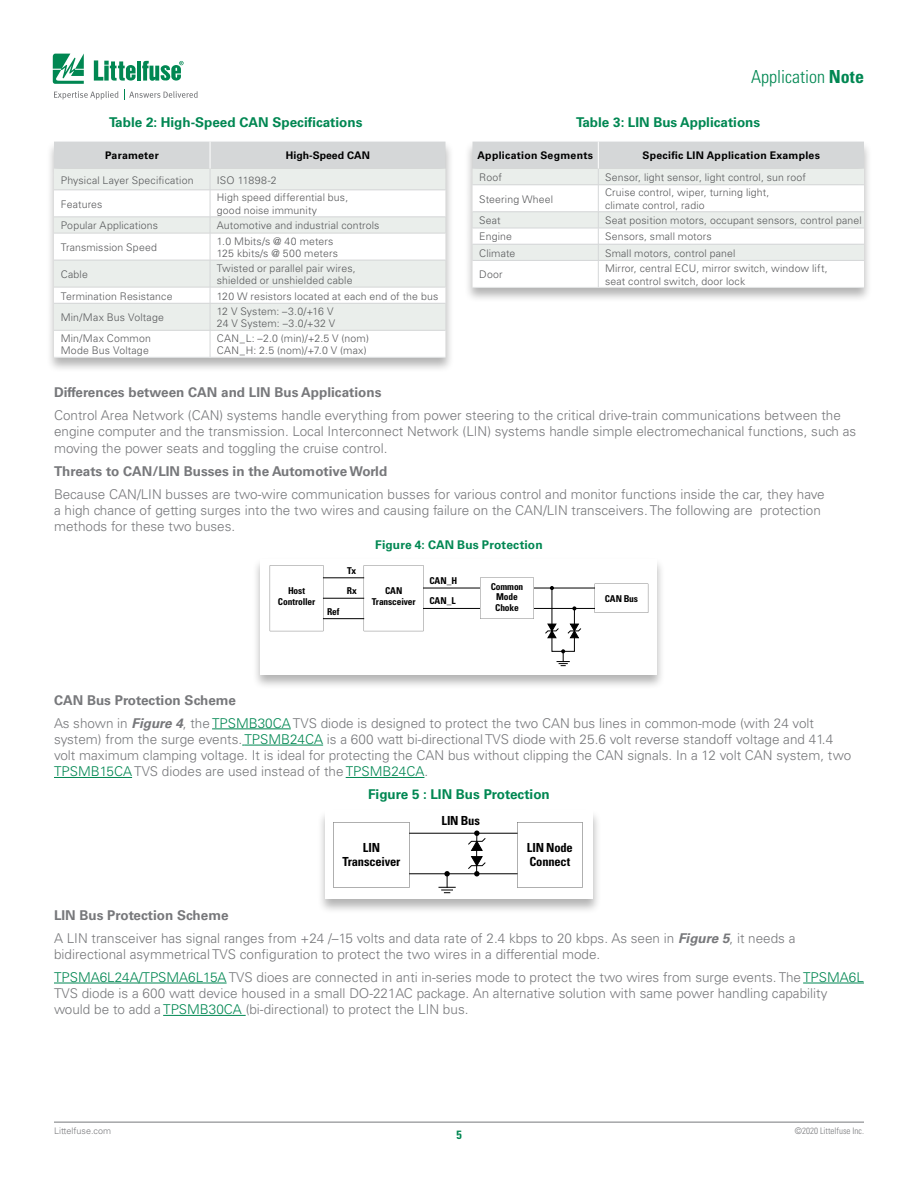
<style>
.page{position:relative;width:918px;height:1188px;background:#fff}
.page>*{position:absolute;margin:0;border:0;box-sizing:border-box;transform-origin:0 0}
.t1{font:300 condensed 18px "Univers LT Std";color:#008752}
.t2{font:300 13.5px/16.2px "Univers LT Std";color:#77787b}
.t3{font:700 13.5px "Univers LT Std";color:#77787b}
.t4{font:700 13.5px "Univers LT Std";color:#008752}
.t5{font:700 condensed 12.45px/13.8px "Univers LT Std";letter-spacing:-.015em;color:#000}
.t6{font:700 12px "Univers LT Std";letter-spacing:.01em;color:#008752}
.t7{font:700 condensed 12px "Univers LT Std";color:#008752}
.t8{font:300 10.5px/12.6px "Univers LT Std";letter-spacing:.015em;color:#58595b}
.t9{font:700 10.5px "Univers LT Std";letter-spacing:.025em;color:#000}
.t10{font:700 10.5px "Univers LT Std";color:#000}
.t11{font:700 condensed 9.45px/10.4px "Univers LT Std";letter-spacing:-.01em;color:#000;text-align:center}
.t12{font:300 condensed 9px "Univers LT Std";color:#77787b}
.t13{font:300 9px "Univers LT Std";color:#77787b}
.s1{font-weight:700}
.s2{font-weight:700;font-style:italic}
.s3{color:#008752}
.s4{font-stretch:normal}
</style>
<div class="page">
<hr style="left:54px;top:1122px;width:810px;height:1px;background:#77787b">
<svg style="left:53px;top:54px;width:31px;height:30px"></svg>
<hr style="left:137px;top:61px;width:4px;height:20px;background:#008752">
<svg style="left:142px;top:61px;width:42px;height:20px"></svg>
<svg style="left:94px;top:60px;width:42px;height:21px"></svg>
<svg style="left:54px;top:91px;width:64px;height:9px"></svg>
<svg style="left:124px;top:90px;width:74px;height:10px"></svg>
<div style="left:45px;top:140px;width:409px;height:233px;background:#000;opacity:.3"></div>
<hr style="left:54px;top:357px;width:156px;height:1px;background:#e4e6e7">
<hr style="left:210px;top:357px;width:236px;height:1px;background:#e4e6e7">
<svg style="left:54px;top:142px;width:392px;height:215px"></svg>
<div style="left:464px;top:140px;width:409px;height:162px;background:#000;opacity:.3"></div>
<hr style="left:472px;top:287px;width:126px;height:1px;background:#e4e6e7">
<hr style="left:598px;top:287px;width:266px;height:1px;background:#e4e6e7">
<svg style="left:472px;top:142px;width:392px;height:145px"></svg>
<div style="left:252px;top:557px;width:413px;height:133px;background:#000;opacity:.3"></div>
<div style="left:261px;top:559px;width:396px;height:115px;background:#fff"></div>
<svg style="left:364px;top:565px;width:59px;height:66px"></svg>
<svg style="left:270px;top:565px;width:53px;height:66px"></svg>
<svg style="left:595px;top:584px;width:53px;height:29px"></svg>
<hr style="left:323px;top:578px;width:41px;height:1px;background:#000">
<hr style="left:323px;top:598px;width:41px;height:1px;background:#000">
<hr style="left:424px;top:588px;width:56px;height:1px;background:#000">
<hr style="left:424px;top:608px;width:56px;height:1px;background:#000">
<hr style="left:534px;top:588px;width:61px;height:1px;background:#000">
<hr style="left:534px;top:608px;width:61px;height:1px;background:#000">
<hr style="left:323px;top:618px;width:41px;height:1px;background:#000">
<svg style="left:480px;top:578px;width:54px;height:41px"></svg>
<svg style="left:545px;top:586px;width:36px;height:80px"></svg>
<hr style="left:212px;top:729px;width:79px;height:1px;background:#008752">
<hr style="left:244px;top:745px;width:79px;height:1px;background:#008752">
<hr style="left:54px;top:777px;width:78px;height:1px;background:#008752">
<hr style="left:346px;top:777px;width:78px;height:1px;background:#008752">
<div style="left:316px;top:809px;width:285px;height:105px;background:#000;opacity:.3"></div>
<div style="left:325px;top:811px;width:268px;height:88px;background:#fff"></div>
<svg style="left:517px;top:822px;width:66px;height:66px"></svg>
<svg style="left:333px;top:822px;width:77px;height:66px"></svg>
<svg style="left:468px;top:831px;width:17px;height:45px"></svg>
<hr style="left:410px;top:833px;width:107px;height:1px;background:#000">
<hr style="left:410px;top:874px;width:107px;height:1px;background:#000">
<svg style="left:439px;top:871px;width:16px;height:22px"></svg>
<hr style="left:54px;top:983px;width:173px;height:1px;background:#008752">
<hr style="left:803px;top:983px;width:61px;height:1px;background:#008752">
<hr style="left:163px;top:1015px;width:83px;height:1px;background:#008752">
<p class="t4" style="left:109px;top:114px;width:255px">Table 2: High-Speed CAN Specifications</p>
<p class="t9" style="left:105px;top:150px;width:55px">Parameter</p>
<p class="t10" style="left:286px;top:150px;width:86px">High-Speed CAN</p>
<p class="t8" style="left:61px;top:173px;width:134px">Physical Layer Specification</p>
<p class="t8" style="left:217px;top:173px;width:61px">ISO 11898-2</p>
<p class="t8" style="left:61px;top:198px;width:43px">Features</p>
<p class="t8" style="left:217px;top:191px;width:133px">High speed differential bus, good noise immunity</p>
<p class="t8" style="left:61px;top:219px;width:99px">Popular Applications</p>
<p class="t8" style="left:217px;top:219px;width:164px">Automotive and industrial controls</p>
<p class="t8" style="left:61px;top:241px;width:98px">Transmission Speed</p>
<p class="t8" style="left:217px;top:235px;width:123px">1.0 Mbits/s @ 40 meters<br>125 kbits/s @ 500 meters</p>
<p class="t8" style="left:61px;top:268px;width:29px">Cable</p>
<p class="t8" style="left:217px;top:262px;width:140px">Twisted or parallel pair wires, shielded or unshielded cable</p>
<p class="t8" style="left:61px;top:290px;width:113px">Termination Resistance</p>
<p class="t8" style="left:217px;top:290px;width:223px">120 W resistors located at each end of the bus</p>
<p class="t8" style="left:61px;top:311px;width:105px">Min/Max Bus Voltage</p>
<p class="t8" style="left:217px;top:305px;width:120px">12 V System: –3.0/+16 V<br>24 V System: –3.0/+32 V</p>
<p class="t8" style="left:61px;top:332px;width:92px">Min/Max Common<br>Mode Bus Voltage</p>
<p class="t8" style="left:217px;top:332px;width:154px">CAN_L: –2.0 (min)/+2.5 V (nom)<br>CAN_H: 2.5 (nom)/+7.0 V (max)</p>
<h1 class="t1" style="left:751px;top:66px;width:114px">Application <span class="s1">Note</span></h1>
<p class="t4" style="left:576px;top:114px;width:186px">Table 3: LIN Bus Applications</p>
<p class="t9" style="left:477px;top:150px;width:117px">Application Segments</p>
<p class="t9" style="left:642px;top:150px;width:179px">Specific LIN Application Examples</p>
<p class="t8" style="left:479px;top:171px;width:24px">Roof</p>
<p class="t8" style="left:605px;top:171px;width:202px">Sensor, light sensor, light control, sun roof</p>
<p class="t8" style="left:479px;top:193px;width:75px">Steering Wheel</p>
<p class="t8" style="left:605px;top:186px;width:166px">Cruise control, wiper, turning light, climate control, radio</p>
<p class="t8" style="left:479px;top:214px;width:23px">Seat</p>
<p class="t8" style="left:605px;top:214px;width:258px">Seat position motors, occupant sensors, control panel</p>
<p class="t8" style="left:479px;top:230px;width:34px">Engine</p>
<p class="t8" style="left:605px;top:230px;width:108px">Sensors, small motors</p>
<p class="t8" style="left:479px;top:247px;width:38px">Climate</p>
<p class="t8" style="left:605px;top:247px;width:132px">Small motors, control panel</p>
<p class="t8" style="left:479px;top:268px;width:25px">Door</p>
<p class="t8" style="left:605px;top:262px;width:224px">Mirror, central ECU, mirror switch, window lift, seat control switch, door lock</p>
<p class="t3" style="left:54px;top:385px;width:329px">Differences between CAN and LIN Bus Applications</p>
<p class="t2" style="left:54px;top:407px;width:804px">Control Area Network (CAN) systems handle everything from power steering to the critical drive-train communications between the engine computer and the transmission. Local Interconnect Network (LIN) systems handle simple electromechanical functions, such as moving the power seats and toggling the cruise control.</p>
<p class="t3" style="left:54px;top:463px;width:335px">Threats to CAN/LIN Busses in the Automotive World</p>
<p class="t2" style="left:54px;top:486px;width:772px">Because CAN/LIN busses are two-wire communication busses for various control and monitor functions inside the car, they have a high chance of getting surges into the two wires and causing failure on the CAN/LIN transceivers. The following are protection methods for these two buses.</p>
<p class="t11" style="left:278px;top:586px;width:39px">Host<br>Controller</p>
<p class="t6" style="left:375px;top:538px;width:169px">Figure 4: CAN Bus Protection</p>
<p class="t11" style="left:347px;top:560px;width:12px;line-height:20.4px;text-align:left">Tx<br>Rx</p>
<p class="t11" style="left:429px;top:570px;width:29px;line-height:20.4px;text-align:left">CAN_H<br>CAN_L</p>
<p class="t11" style="left:372px;top:586px;width:45px">CAN<br>Transceiver</p>
<p class="t11" style="left:327px;top:606px;width:14px">Ref</p>
<p class="t11" style="left:491px;top:581px;width:34px">Common<br>Mode<br>Choke</p>
<p class="t11" style="left:605px;top:593px;width:35px">CAN Bus</p>
<p class="t2" style="left:54px;top:688px;width:762px;line-height:23px"><span class="s1">CAN Bus Protection Scheme<br></span>As shown in <span class="s2">Figure 4</span>, the <span class="s3">TPSMB30CA</span> TVS diode is designed to protect the two CAN bus lines in common-mode (with 24 volt</p>
<p class="t2" style="left:54px;top:731px;width:799px">system) from the surge events. <span class="s3">TPSMB24CA</span> is a 600 watt bi-directional TVS diode with 25.6 volt reverse standoff voltage and 41.4 volt maximum clamping voltage. It is ideal for protecting the CAN bus without clipping the CAN signals. In a 12 volt CAN system, two<br><span class="s3">TPSMB15CA</span> TVS diodes are used instead of the <span class="s3">TPSMB24CA</span>.</p>
<p class="t4" style="left:368px;top:786px;width:183px">Figure 5 : LIN Bus Protection</p>
<p class="t5" style="left:342px;top:841px;width:59px;text-align:center">LIN<br>Transceiver</p>
<p class="t5" style="left:441px;top:814px;width:40px">LIN Bus</p>
<p class="t5" style="left:527px;top:841px;width:48px">LIN Node<br>Connect</p>
<p class="t2" style="left:54px;top:903px;width:743px;line-height:23px"><span class="s1">LIN Bus Protection Scheme<br></span>A LIN transceiver has signal ranges from +24 /–15 volts and data rate of 2.4 kbps to 20 kbps. As seen in <span class="s2">Figure 5</span>, it needs a</p>
<p class="t2" style="left:54px;top:942px;width:811px;line-height:23px">bidirectional asymmetrical TVS configuration to protect the two wires in a differential mode.<br><span class="s3">TPSMA6L24A/TPSMA6L15A</span> TVS dioes are connected in anti in-series mode to protect the two wires from surge events. The <span class="s3">TPSMA6L</span></p>
<p class="t2" style="left:54px;top:985px;width:775px">TVS diode is a 600 watt device housed in a small DO-221AC package. An alternative solution with same power handling capability would be to add a <span class="s3">TPSMB30CA</span> (bi-directional) to protect the LIN bus.</p>
<p class="t13" style="left:54px;top:1125px;width:59px">Littelfuse.com</p>
<p class="t12" style="left:795px;top:1125px;width:71px"><span class="s4">©</span>2020 Littelfuse Inc.</p>
<p class="t7" style="left:456px;top:1128px;width:7px">5</p>
</div>
